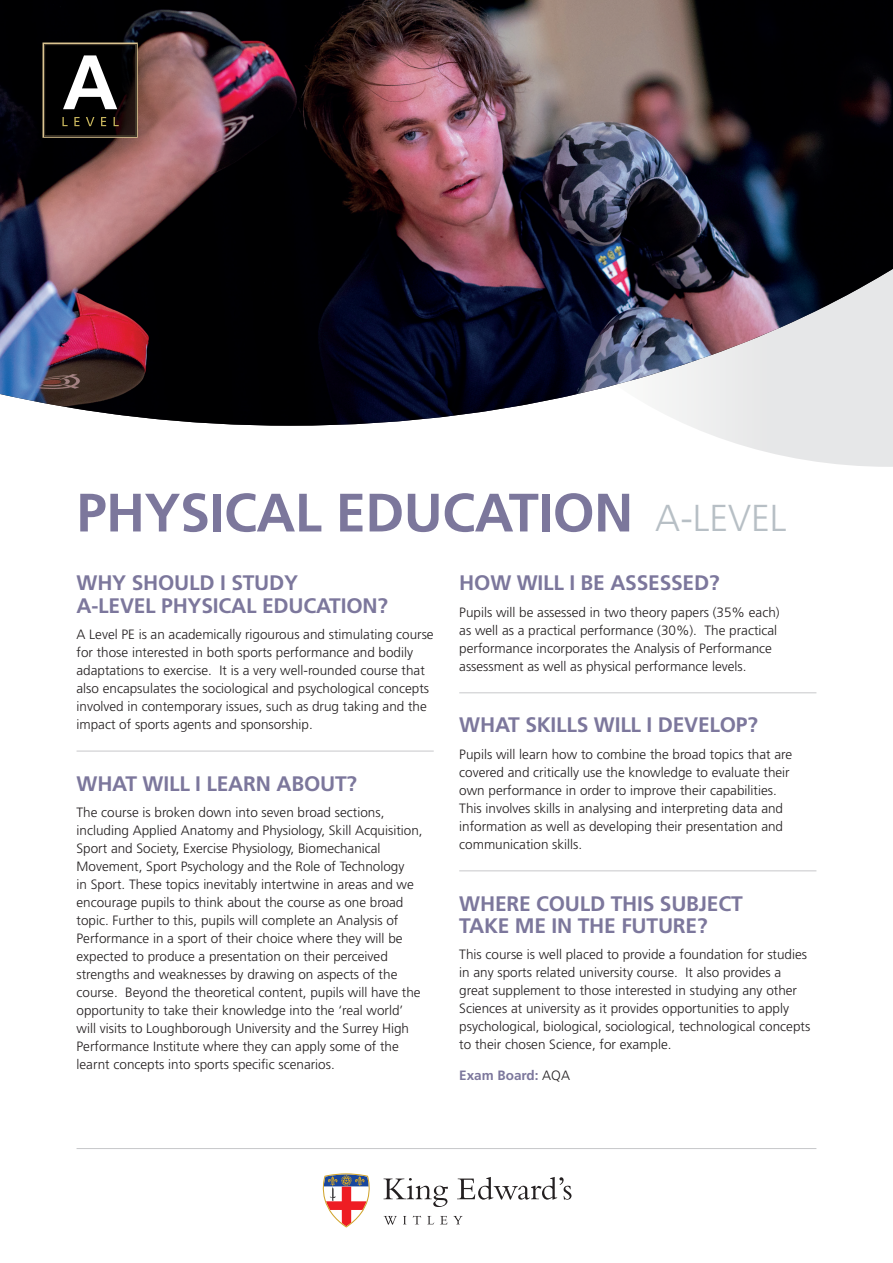
<style>
.page{position:relative;width:893px;height:1263px;background:#fff}
.page>*{position:absolute;margin:0;border:0;box-sizing:border-box;transform-origin:0 0}
.t1{font:700 54px "Frutiger";letter-spacing:-.01em;color:#7c779c}
.t2{font:700 21px/22.2px "Frutiger";letter-spacing:-.01em;color:#7c779c}
.t3{font:300 13.5px/18px "Frutiger";color:#231f20}
.t4{font:700 13.5px "Frutiger";color:#7c779c}
.s1{font-weight:300;font-size:37.5px;color:#b7bfc5}
.s2{font-weight:300;color:#231f20}
</style>
<div class="page">
<hr style="left:77px;top:751px;width:357px;height:1px;background:#c7c8ca">
<hr style="left:459px;top:692px;width:357px;height:1px;background:#c7c8ca">
<hr style="left:459px;top:870px;width:357px;height:1px;background:#c7c8ca">
<hr style="left:77px;top:1148px;width:739px;height:1px;background:#c7c8ca">
<svg style="left:691px;top:426px;width:202px;height:41px"></svg>
<img style="left:0;top:0;width:893px;height:426px">
<div style="left:43px;top:43px;width:95px;height:95px;border:3px solid #dac390"></div>
<svg style="left:44px;top:44px;width:92px;height:92px;background:#0a0705"></svg>
<svg style="left:62px;top:117px;width:57px;height:9px"></svg>
<svg style="left:63px;top:55px;width:54px;height:54px"></svg>
<svg style="left:384px;top:1178px;width:64px;height:29px"></svg>
<svg style="left:457px;top:1177px;width:114px;height:23px"></svg>
<svg style="left:384px;top:1216px;width:13px;height:8px"></svg>
<svg style="left:403px;top:1216px;width:3px;height:8px"></svg>
<svg style="left:413px;top:1216px;width:8px;height:8px"></svg>
<svg style="left:427px;top:1216px;width:7px;height:8px"></svg>
<svg style="left:440px;top:1216px;width:7px;height:8px"></svg>
<svg style="left:453px;top:1216px;width:10px;height:8px"></svg>
<svg style="left:322px;top:1173px;width:48px;height:54px"></svg>
<h1 class="t1" style="left:77px;top:481px;width:711px">PHYSICAL EDUCATION <span class="s1">A-LEVEL</span></h1>
<h2 class="t2" style="left:77px;top:572px;width:313px">WHY SHOULD I STUDY<br>A-LEVEL PHYSICAL EDUCATION?</h2>
<p class="t3" style="left:77px;top:625px;width:359px">A Level PE is an academically rigourous and stimulating course for those interested in both sports performance and bodily adaptations to exercise. It is a very well-rounded course that also encapsulates the sociological and psychological concepts involved in contemporary issues, such as drug taking and the impact of sports agents and sponsorship.</p>
<h2 class="t2" style="left:77px;top:772px;width:282px">WHAT WILL I LEARN ABOUT?</h2>
<p class="t3" style="left:77px;top:803px;width:348px">The course is broken down into seven broad sections, including Applied Anatomy and Physiology, Skill Acquisition, Sport and Society, Exercise Physiology, Biomechanical Movement, Sport Psychology and the Role of Technology<br>in Sport. These topics inevitably intertwine in areas and we encourage pupils to think about the course as one broad topic. Further to this, pupils will complete an Analysis of Performance in a sport of their choice where they will be expected to produce a presentation on their perceived strengths and weaknesses by drawing on aspects of the course. Beyond the theoretical content, pupils will have the opportunity to take their knowledge into the ‘real world’ will visits to Loughborough University and the Surrey High Performance Institute where they can apply some of the learnt concepts into sports specific scenarios.</p>
<h2 class="t2" style="left:459px;top:572px;width:262px">HOW WILL I BE ASSESSED?</h2>
<p class="t3" style="left:459px;top:603px;width:322px">Pupils will be assessed in two theory papers (35% each) as well as a practical performance (30%). The practical performance incorporates the Analysis of Performance assessment as well as physical performance levels.</p>
<h2 class="t2" style="left:459px;top:714px;width:300px">WHAT SKILLS WILL I DEVELOP?</h2>
<p class="t3" style="left:459px;top:745px;width:334px">Pupils will learn how to combine the broad topics that are covered and critically use the knowledge to evaluate their own performance in order to improve their capabilities.<br>This involves skills in analysing and interpreting data and information as well as developing their presentation and communication skills.</p>
<h2 class="t2" style="left:459px;top:892px;width:285px">WHERE COULD THIS SUBJECT<br>TAKE ME IN THE FUTURE?</h2>
<p class="t3" style="left:459px;top:945px;width:353px">This course is well placed to provide a foundation for studies in any sports related university course. It also provides a great supplement to those interested in studying any other Sciences at university as it provides opportunities to apply psychological, biological, sociological, technological concepts to their chosen Science, for example.</p>
<p class="t4" style="left:459px;top:1067px;width:112px">Exam Board: <span class="s2">AQA</span></p>
</div>
